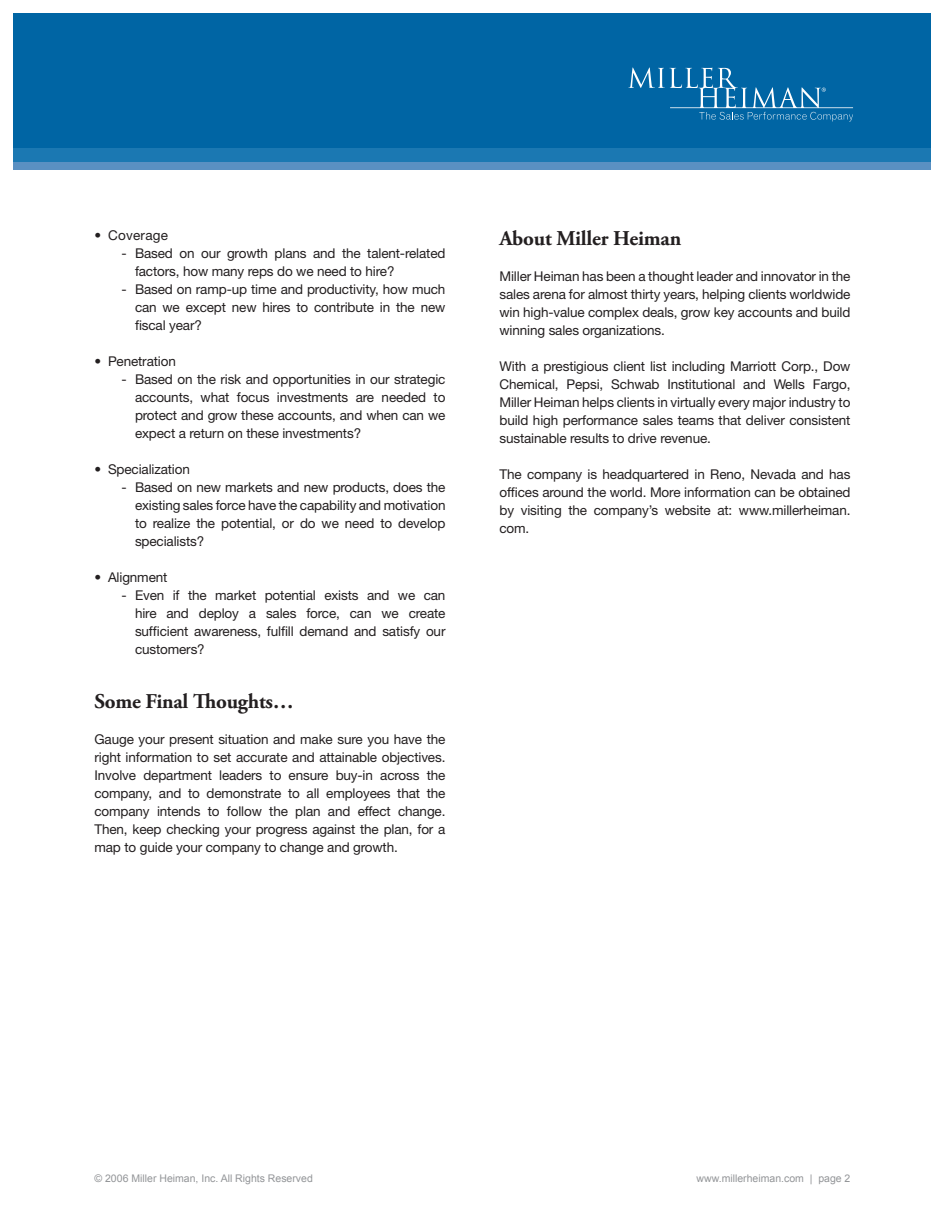
<style>
.page{position:relative;width:945px;height:1215px;background:#fff}
.page>*{position:absolute;margin:0;border:0;box-sizing:border-box;transform-origin:0 0}
.t1{font:700 21px "Adobe Garamond Pro";letter-spacing:-.01em;color:#231f20}
.Body{font:13.5px/18px "Helvetica Neue";letter-spacing:-.01em;color:#231f20;text-align:justify}
.Body-2{font:13.5px "Helvetica Neue";letter-spacing:.02em;color:#231f20}
.t2{font:10.5px "Arial";color:#939598}
</style>
<div class="page">
<div style="left:14px;top:134px;width:918px;height:35px;background:#5a90c2"></div>
<div style="left:14px;top:139px;width:918px;height:23px;background:#1b78b2"></div>
<div style="left:14px;top:14px;width:918px;height:134px;background:#0065a4"></div>
<svg style="left:628px;top:68px;width:225px;height:54px"></svg>
<p class="Body-2" style="left:94px;top:227px;width:75px">• Coverage</p>
<p class="Body" style="left:135px;top:244px;width:312px;text-indent:-14px">- Based on our growth plans and the talent-related factors, how many reps do we need to hire?</p>
<p class="Body" style="left:135px;top:280px;width:312px;text-indent:-14px">- Based on ramp-up time and productivity, how much can we except new hires to contribute in the new fiscal year?</p>
<p class="Body" style="left:94px;top:352px;width:83px">• Penetration</p>
<p class="Body" style="left:135px;top:370px;width:312px;text-indent:-14px">- Based on the risk and opportunities in our strategic accounts, what focus investments are needed to protect and grow these accounts, and when can we expect a return on these investments?</p>
<p class="Body" style="left:94px;top:460px;width:97px">• Specialization</p>
<p class="Body" style="left:135px;top:478px;width:312px;text-indent:-14px">- Based on new markets and new products, does the existing sales force have the capability and motivation to realize the potential, or do we need to develop specialists?</p>
<p class="Body" style="left:94px;top:568px;width:74px">• Alignment</p>
<p class="Body" style="left:135px;top:586px;width:312px;text-indent:-14px">- Even if the market potential exists and we can hire and deploy a sales force, can we create sufficient awareness, fulfill demand and satisfy our customers?</p>
<p class="t1" style="left:94px;top:689px;width:201px">Some Final Thoughts…</p>
<p class="Body" style="left:94px;top:730px;width:353px">Gauge your present situation and make sure you have the right information to set accurate and attainable objectives.<br>Involve department leaders to ensure buy-in across the company, and to demonstrate to all employees that the company intends to follow the plan and effect change.<br>Then, keep checking your progress against the plan, for a map to guide your company to change and growth.</p>
<p class="t1" style="left:500px;top:226px;width:183px">About Miller Heiman</p>
<p class="Body" style="left:500px;top:267px;width:353px">Miller Heiman has been a thought leader and innovator in the sales arena for almost thirty years, helping clients worldwide win high-value complex deals, grow key accounts and build winning sales organizations.</p>
<p class="Body" style="left:500px;top:357px;width:353px">With a prestigious client list including Marriott Corp., Dow Chemical, Pepsi, Schwab Institutional and Wells Fargo, Miller Heiman helps clients in virtually every major industry to build high performance sales teams that deliver consistent sustainable results to drive revenue.</p>
<p class="Body" style="left:500px;top:465px;width:353px">The company is headquartered in Reno, Nevada and has offices around the world. More information can be obtained by visiting the company’s website at: www.millerheiman. com.</p>
<p class="t2" style="left:94px;top:1172px;width:220px">© 2006 Miller Heiman, Inc. All Rights Reserved</p>
<p class="t2" style="left:697px;top:1172px;width:147px">www.millerheiman.com | page</p>
</div>
